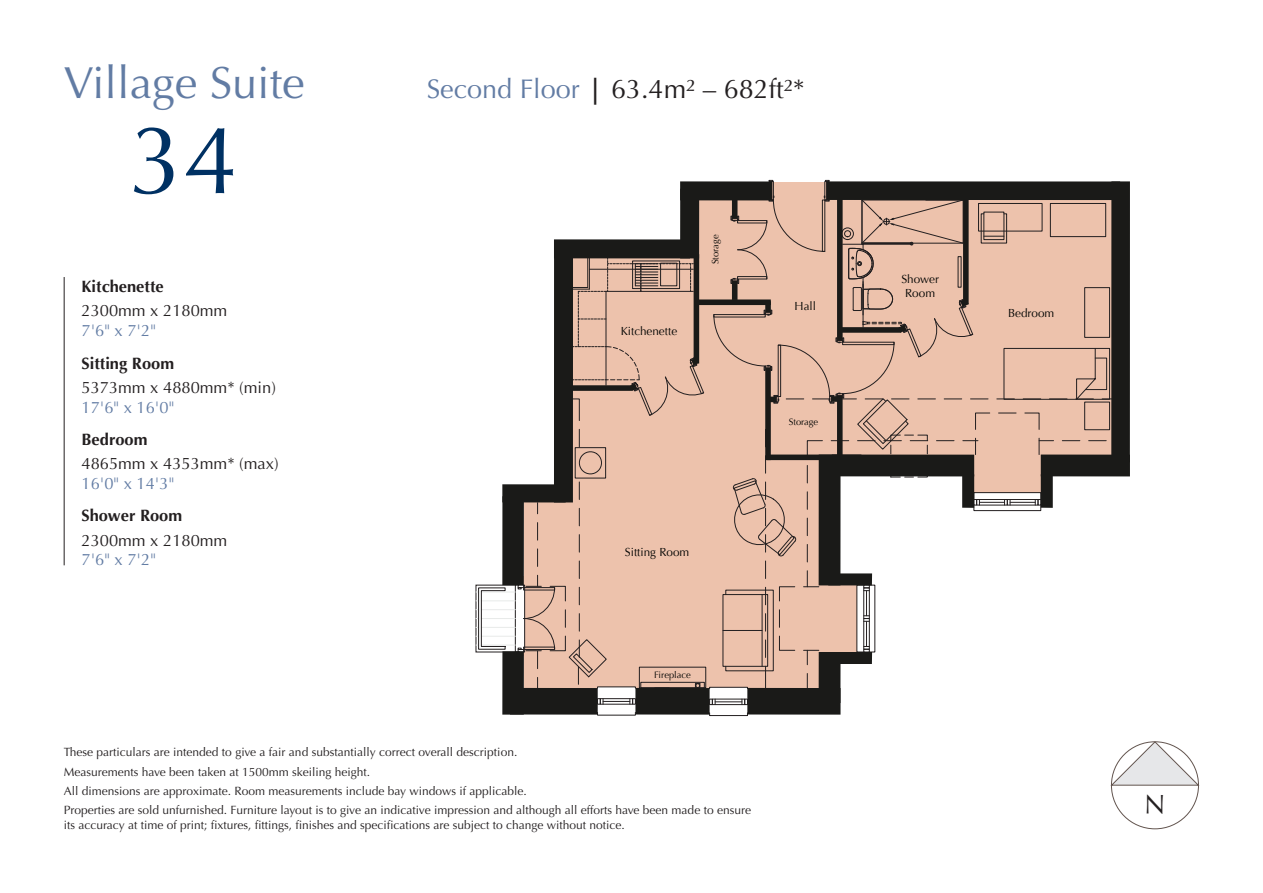
<style>
.page{position:relative;width:1263px;height:893px;background:#fff}
.page>*{position:absolute;margin:0;border:0;box-sizing:border-box;transform-origin:0 0}
.t1{font:97.5px "Optima";color:#003163}
.t2{font:45px "Optima";color:#627ca4}
.t3{font:27px "Optima";color:#231f20}
.t4{font:16.5px "Optima";color:#231f20}
.t5{font:16.5px "Optima";color:#627ca4}
.t6{font:700 16.5px "Optima";color:#231f20}
.t7{font:12px/19.2px "Optima";color:#231f20}
.t8{font:11.7px/14.1px "Optima";color:#040503;text-align:center}
.t9{font:9.3px "Optima";color:#040503}
.s1{color:#627ca4}
.s2{font-weight:700}
</style>
<div class="page">
<div style="left:567px;top:253px;width:255px;height:435px;background:#edc2ac"></div>
<div style="left:686px;top:182px;width:431px;height:283px;background:#edc2ac"></div>
<div style="left:639px;top:667px;width:67px;height:21px;border:1px solid #231f20"></div>
<div style="left:641px;top:682px;width:63px;height:6px;border:1px solid #231f20"></div>
<div style="left:575px;top:448px;width:31px;height:30px;border:1px solid #231f20"></div>
<svg style="left:578px;top:429px;width:25px;height:46px"></svg>
<svg style="left:695px;top:683px;width:5px;height:5px"></svg>
<svg style="left:710px;top:699px;width:37px;height:6px"></svg>
<div style="left:709px;top:713px;width:38px;height:3px;border:1px solid #231f20"></div>
<svg style="left:476px;top:482px;width:159px;height:223px"></svg>
<div style="left:1111px;top:181px;width:19px;height:281px;background:#1a1a18"></div>
<div style="left:1041px;top:455px;width:89px;height:21px;background:#1a1a18"></div>
<div style="left:747px;top:688px;width:93px;height:27px;background:#1a1a18"></div>
<div style="left:635px;top:688px;width:75px;height:27px;background:#1a1a18"></div>
<div style="left:510px;top:688px;width:88px;height:27px;background:#1a1a18"></div>
<div style="left:502px;top:651px;width:22px;height:64px;background:#1a1a18"></div>
<div style="left:502px;top:496px;width:22px;height:89px;background:#1a1a18"></div>
<div style="left:502px;top:484px;width:64px;height:18px;background:#1a1a18"></div>
<div style="left:554px;top:248px;width:19px;height:254px;background:#1a1a18"></div>
<div style="left:554px;top:239px;width:136px;height:19px;background:#1a1a18"></div>
<div style="left:680px;top:189px;width:19px;height:69px;background:#1a1a18"></div>
<div style="left:680px;top:181px;width:92px;height:19px;background:#1a1a18"></div>
<div style="left:698px;top:299px;width:73px;height:6px;background:#1a1a18"></div>
<svg style="left:573px;top:258px;width:131px;height:163px"></svg>
<svg style="left:714px;top:180px;width:406px;height:508px"></svg>
<hr style="left:64px;top:277px;width:1px;height:288px;background:#231f20">
<svg style="left:1110px;top:741px;width:90px;height:45px"></svg>
<h2 class="t2" style="left:64px;top:56px;width:242px">Village Suite</h2>
<h1 class="t1" style="left:130px;top:103px;width:110px">34</h1>
<h3 class="t6" style="left:82px;top:277px;width:84px">Kitchenette</h3>
<h3 class="t4" style="left:82px;top:301px;width:147px">2300mm x 2180mm</h3>
<h3 class="t5" style="left:82px;top:321px;width:76px">7'6" x 7'2"</h3>
<h3 class="t6" style="left:82px;top:353px;width:94px">Sitting Room</h3>
<h3 class="t4" style="left:82px;top:378px;width:196px">5373mm x 4880mm* (min)</h3>
<h3 class="t5" style="left:82px;top:397px;width:94px">17'6" x 16'0"</h3>
<h3 class="t6" style="left:82px;top:430px;width:68px">Bedroom</h3>
<h3 class="t4" style="left:82px;top:454px;width:199px">4865mm x 4353mm* (max)</h3>
<h3 class="t5" style="left:82px;top:474px;width:94px">16'0" x 14'3"</h3>
<h3 class="t6" style="left:82px;top:506px;width:102px">Shower Room</h3>
<h3 class="t4" style="left:82px;top:530px;width:147px">2300mm x 2180mm</h3>
<h3 class="t5" style="left:82px;top:550px;width:76px">7'6" x 7'2"</h3>
<h3 class="t3" style="left:427px;top:73px;width:379px"><span class="s1">Second Floor</span> <span class="s2">|</span> 63.4m² – 682ft²*</h3>
<p class="t8" style="left:621px;top:324px;width:58px">Kitchenette</p>
<p class="t9" style="left:710px;top:264px;width:31px;rotate:-90deg">Storage</p>
<p class="t8" style="left:625px;top:545px;width:66px">Sitting Room</p>
<p class="t9" style="left:654px;top:669px;width:38px">Fireplace</p>
<p class="t8" style="left:795px;top:299px;width:23px">Hall</p>
<p class="t9" style="left:789px;top:417px;width:31px">Storage</p>
<p class="t7" style="left:64px;top:743px;width:689px">These particulars are intended to give a fair and substantially correct overall description.<br>Measurements have been taken at 1500mm skeiling height.<br>All dimensions are approximate. Room measurements include bay windows if applicable.<br>Properties are sold unfurnished. Furniture layout is to give an indicative impression and although all efforts have been made to ensure</p>
<p class="t7" style="left:64px;top:816px;width:562px">its accuracy at time of print; fixtures, fittings, finishes and specifications are subject to change without notice.</p>
<p class="t8" style="left:901px;top:272px;width:39px">Shower<br>Room</p>
<p class="t8" style="left:1008px;top:306px;width:48px">Bedroom</p>
<h3 class="t3" style="left:1165px;top:819px;width:23px;rotate:-180deg">N</h3>
</div>
